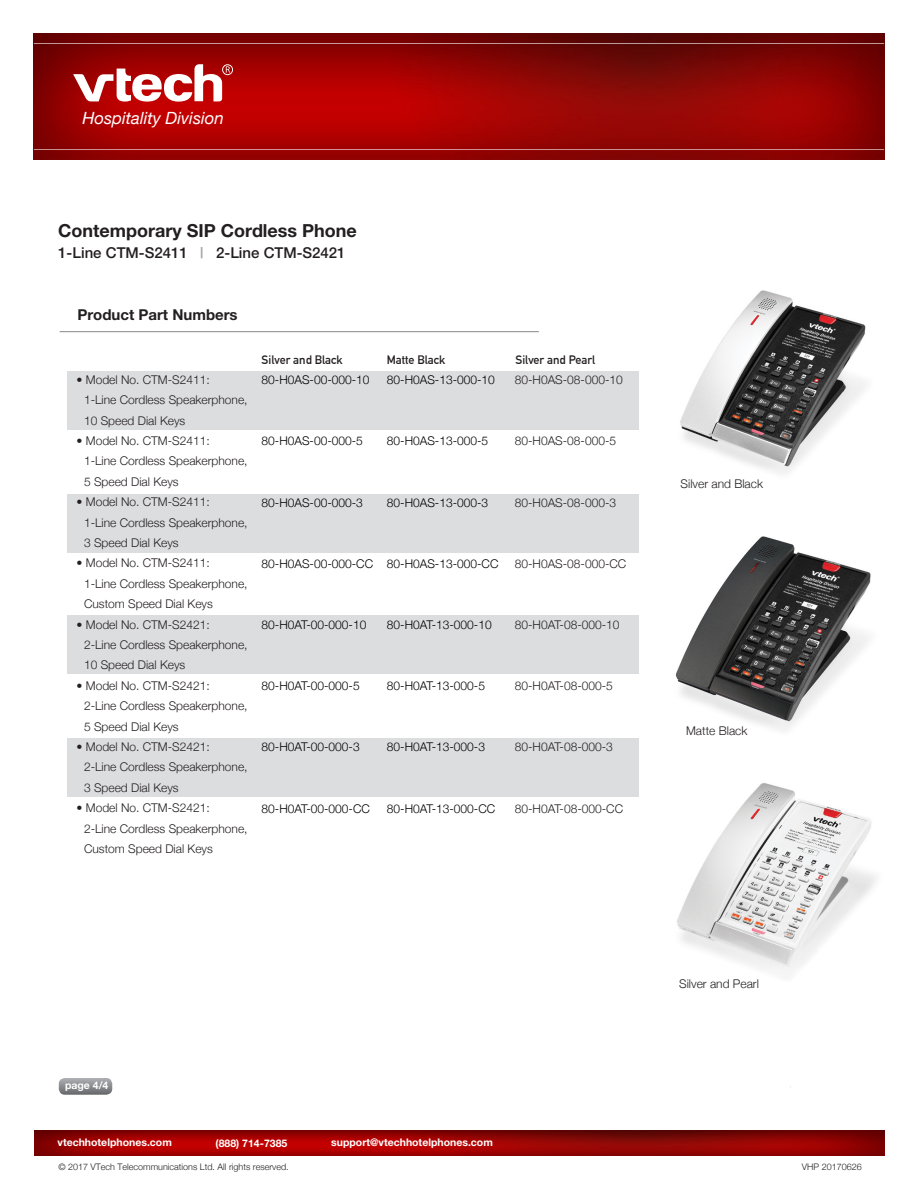
<style>
.page{position:relative;width:918px;height:1188px;background:#fff}
.page>*{position:absolute;margin:0;border:0;box-sizing:border-box;transform-origin:0 0}
.t1{font:700 18px "Helvetica Neue";color:#231f20}
.t2{font:italic 16.8px "Helvetica Neue";color:#fff}
.t3{font:500 15px "Helvetica Neue";color:#231f20}
.t4{font:700 15px "Helvetica Neue";color:#231f20}
.t5{font:300 12px "Helvetica Neue";color:#231f20}
.t6{font:300 12px "Helvetica Neue";color:#000001}
.t7{font:700 12px "DIN Alternate";color:#231f20}
.t8{font:700 11.1px "Basic Commercial LT";color:#fff}
.disclaimer{font:700 10.5px "Helvetica Neue";color:#fff}
.disclaimer-2{font:300 9px "Helvetica Neue";color:#231f20}
.s1{color:#a1a3a6}
</style>
<div class="page">
<div style="left:68px;top:371px;width:571px;height:59px;background:#dcdddf"></div>
<div style="left:68px;top:615px;width:571px;height:59px;background:#dcdddf"></div>
<div style="left:68px;top:494px;width:571px;height:59px;background:#dcdddf"></div>
<div style="left:68px;top:738px;width:571px;height:59px;background:#dcdddf"></div>
<svg style="left:59px;top:1078px;width:53px;height:15px"></svg>
<hr style="left:60px;top:331px;width:479px;height:1px;background:#939598">
<img style="left:680px;top:290px;width:186px;height:184px">
<img style="left:675px;top:536px;width:196px;height:195px">
<img style="left:677px;top:783px;width:199px;height:189px">
<img style="left:34px;top:33px;width:850px;height:127px">
<svg style="left:56px;top:59px;width:232px;height:54px"></svg>
<hr style="left:33px;top:148px;width:852px;height:3px;background:#fff;opacity:.3">
<hr style="left:33px;top:42px;width:852px;height:3px;background:#fff;opacity:.3">
<svg style="left:34px;top:1094px;width:851px;height:62px"></svg>
<img style="left:34px;top:1131px;width:851px;height:24px">
<p class="t2" style="left:82px;top:106px;width:143px">Hospitality Division</p>
<p class="t1" style="left:58px;top:220px;width:300px">Contemporary SIP Cordless Phone</p>
<p class="t3" style="left:58px;top:244px;width:289px">1-Line CTM-S2411 <span class="s1">|</span> 2-Line CTM-S2421</p>
<p class="t4" style="left:78px;top:306px;width:162px">Product Part Numbers</p>
<p class="t5" style="left:77px;top:370px;width:135px">• Model No. CTM-S2411:</p>
<p class="t5" style="left:84px;top:390px;width:165px">1-Line Cordless Speakerphone,</p>
<p class="t5" style="left:84px;top:411px;width:103px">10 Speed Dial Keys</p>
<p class="t5" style="left:77px;top:431px;width:135px">• Model No. CTM-S2411:</p>
<p class="t5" style="left:84px;top:451px;width:165px">1-Line Cordless Speakerphone,</p>
<p class="t5" style="left:84px;top:472px;width:96px">5 Speed Dial Keys</p>
<p class="t5" style="left:77px;top:492px;width:135px">• Model No. CTM-S2411:</p>
<p class="t5" style="left:84px;top:513px;width:165px">1-Line Cordless Speakerphone,</p>
<p class="t5" style="left:84px;top:533px;width:96px">3 Speed Dial Keys</p>
<p class="t5" style="left:77px;top:553px;width:135px">• Model No. CTM-S2411:</p>
<p class="t5" style="left:84px;top:574px;width:165px">1-Line Cordless Speakerphone,</p>
<p class="t5" style="left:84px;top:594px;width:130px">Custom Speed Dial Keys</p>
<p class="t5" style="left:77px;top:615px;width:135px">• Model No. CTM-S2421:</p>
<p class="t5" style="left:84px;top:635px;width:165px">2-Line Cordless Speakerphone,</p>
<p class="t5" style="left:84px;top:655px;width:103px">10 Speed Dial Keys</p>
<p class="t5" style="left:77px;top:676px;width:135px">• Model No. CTM-S2421:</p>
<p class="t5" style="left:84px;top:696px;width:165px">2-Line Cordless Speakerphone,</p>
<p class="t5" style="left:84px;top:717px;width:96px">5 Speed Dial Keys</p>
<p class="t5" style="left:77px;top:737px;width:135px">• Model No. CTM-S2421:</p>
<p class="t5" style="left:84px;top:757px;width:165px">2-Line Cordless Speakerphone,</p>
<p class="t5" style="left:84px;top:778px;width:96px">3 Speed Dial Keys</p>
<p class="t5" style="left:77px;top:798px;width:135px">• Model No. CTM-S2421:</p>
<p class="t5" style="left:84px;top:819px;width:165px">2-Line Cordless Speakerphone,</p>
<p class="t5" style="left:84px;top:839px;width:130px">Custom Speed Dial Keys</p>
<p class="t7" style="left:262px;top:351px;width:83px">Silver and Black</p>
<p class="t7" style="left:387px;top:351px;width:60px">Matte Black</p>
<p class="t7" style="left:516px;top:351px;width:81px">Silver and Pearl</p>
<p class="t6" style="left:387px;top:370px;width:110px">80-H0AS-13-000-10</p>
<p class="t5" style="left:515px;top:370px;width:110px">80-H0AS-08-000-10</p>
<p class="t6" style="left:262px;top:370px;width:110px">80-H0AS-00-000-10</p>
<p class="t6" style="left:262px;top:432px;width:103px">80-H0AS-00-000-5</p>
<p class="t6" style="left:262px;top:493px;width:103px">80-H0AS-00-000-3</p>
<p class="t6" style="left:387px;top:432px;width:103px">80-H0AS-13-000-5</p>
<p class="t6" style="left:387px;top:493px;width:103px">80-H0AS-13-000-3</p>
<p class="t5" style="left:515px;top:431px;width:103px">80-H0AS-08-000-5</p>
<p class="t5" style="left:515px;top:493px;width:103px">80-H0AS-08-000-3</p>
<p class="t6" style="left:262px;top:554px;width:113px">80-H0AS-00-000-CC</p>
<p class="t6" style="left:387px;top:554px;width:113px">80-H0AS-13-000-CC</p>
<p class="t5" style="left:515px;top:554px;width:113px">80-H0AS-08-000-CC</p>
<p class="t6" style="left:262px;top:615px;width:106px">80-H0AT-00-000-10</p>
<p class="t6" style="left:387px;top:615px;width:106px">80-H0AT-13-000-10</p>
<p class="t5" style="left:515px;top:615px;width:106px">80-H0AT-08-000-10</p>
<p class="t6" style="left:262px;top:676px;width:100px">80-H0AT-00-000-5</p>
<p class="t6" style="left:387px;top:676px;width:100px">80-H0AT-13-000-5</p>
<p class="t5" style="left:515px;top:676px;width:100px">80-H0AT-08-000-5</p>
<p class="t6" style="left:262px;top:738px;width:100px">80-H0AT-00-000-3</p>
<p class="t6" style="left:387px;top:738px;width:100px">80-H0AT-13-000-3</p>
<p class="t5" style="left:515px;top:737px;width:100px">80-H0AT-08-000-3</p>
<p class="t6" style="left:262px;top:799px;width:110px">80-H0AT-00-000-CC</p>
<p class="t6" style="left:387px;top:799px;width:110px">80-H0AT-13-000-CC</p>
<p class="t5" style="left:515px;top:799px;width:110px">80-H0AT-08-000-CC</p>
<p class="disclaimer" style="left:65px;top:1079px;width:45px">page 4/4</p>
<p class="t5" style="left:681px;top:474px;width:84px">Silver and Black</p>
<p class="t5" style="left:686px;top:721px;width:63px">Matte Black</p>
<p class="t5" style="left:679px;top:974px;width:81px">Silver and Pearl</p>
<p class="t8" style="left:58px;top:1131px;width:115px">vtechhotelphones.com</p>
<p class="disclaimer" style="left:58px;top:1136px;width:116px">vtechhotelphones.com</p>
<p class="disclaimer" style="left:216px;top:1137px;width:73px">(888) 714-7385</p>
<p class="disclaimer" style="left:331px;top:1136px;width:163px">support@vtechhotelphones.com</p>
<p class="disclaimer-2" style="left:58px;top:1159px;width:232px">© 2017 VTech Telecommunications Ltd. All rights reserved.</p>
<p class="disclaimer-2" style="left:802px;top:1159px;width:61px">VHP 20170626</p>
</div>
